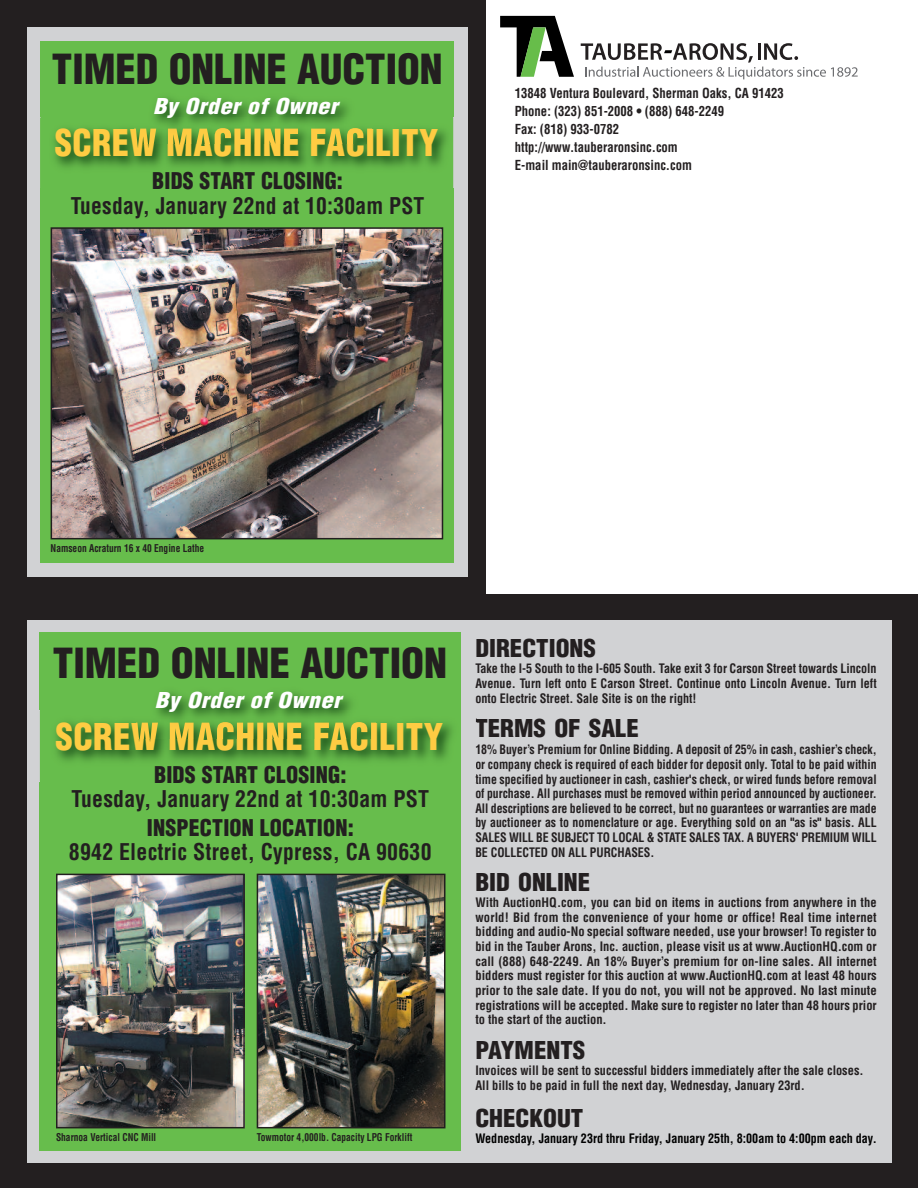
<style>
.page{position:relative;width:918px;height:1188px;background:#fff}
.page>*{position:absolute;margin:0;border:0;box-sizing:border-box;transform-origin:0 0}
.t1{font:900 condensed 40.5px "Helvetica";color:#231f20}
.t2{font:900 condensed 36px "Helvetica";letter-spacing:.015em;color:#fecc43;scale:.96 1}
.t3{font:900 condensed 36px "Helvetica";letter-spacing:.015em;color:#fecc43}
.t4{font:900 condensed 24px "Helvetica";color:#231f20;scale:1.04 1}
.t5{font:700 condensed 22.5px "Helvetica";letter-spacing:.01em;color:#231f20}
.t6{font:900 condensed 22.5px "Helvetica";letter-spacing:.01em;color:#231f20}
.t7{font:700 condensed 22.5px "Helvetica";letter-spacing:.01em;color:#231f20;scale:.96 1}
.t8{font:900 condensed 22.5px "Helvetica";letter-spacing:.01em;color:#231f20;scale:.96 1}
.t9{font:italic 900 condensed 21.3px "Helvetica";letter-spacing:.025em;color:#fff;scale:1.12 1}
.t10{font:italic 900 condensed 21.3px "Helvetica";letter-spacing:.025em;color:#fff;scale:1.13 1}
.t11{font:700 condensed 13.5px/18px "Helvetica";color:#231f20;scale:.94 1}
.t12{font:700 condensed 12.75px/14.7px "Helvetica";color:#231f20}
.t13{font:700 condensed 12.75px/14.7px "Helvetica";color:#231f20;text-align:justify;scale:.93 1}
.t14{font:700 condensed 12.75px/15px "Helvetica";color:#231f20;text-align:justify;scale:.95 1}
.t15{font:700 condensed 12.75px "Helvetica";color:#000;scale:.95 1}
.t16{font:700 condensed 10.5px "Helvetica";color:#231f20;scale:.9 1}
</style>
<div class="page">
<svg style="left:500px;top:16px;width:74px;height:61px"></svg>
<svg style="left:581px;top:43px;width:277px;height:36px"></svg>
<div style="left:0;top:0;width:486px;height:599px;background:#231f20"></div>
<div style="left:27px;top:27px;width:441px;height:550px;background:#d1d2d4"></div>
<div style="left:40px;top:41px;width:413px;height:521px;background:#67bd4c"></div>
<img style="left:54px;top:230px;width:386px;height:306px">
<div style="left:51px;top:227px;width:392px;height:312px;border:2px solid #231f20"></div>
<img style="left:40px;top:117px;width:414px;height:71px">
<div style="left:0;top:594px;width:918px;height:594px;background:#231f20"></div>
<div style="left:27px;top:621px;width:864px;height:542px;background:#d1d2d4"></div>
<div style="left:40px;top:633px;width:840px;height:518px;background:#67bd4c"></div>
<div style="left:461px;top:627px;width:427px;height:534px;background:#d1d2d4"></div>
<img style="left:59px;top:877px;width:183px;height:248px">
<div style="left:56px;top:874px;width:189px;height:254px;border:2px solid #231f20"></div>
<img style="left:260px;top:877px;width:182px;height:248px">
<div style="left:257px;top:874px;width:188px;height:254px;border:2px solid #231f20"></div>
<img style="left:135px;top:98px;width:237px;height:30px">
<img style="left:135px;top:128px;width:237px;height:16px">
<img style="left:39px;top:711px;width:437px;height:70px">
<svg style="left:476px;top:762px;width:1px;height:19px"></svg>
<img style="left:137px;top:692px;width:238px;height:30px">
<img style="left:137px;top:722px;width:238px;height:16px">
<h1 class="t1" style="left:52px;top:54px;width:392px">TIMED ONLINE AUCTION</h1>
<h3 class="t9" style="left:153px;top:98px;width:166px">By Order of Owner</h3>
<h2 class="t2" style="left:55px;top:129px;width:401px">SCREW MACHINE FACILITY</h2>
<h3 class="t8" style="left:152px;top:172px;width:200px">BIDS START CLOSING:</h3>
<h3 class="t7" style="left:71px;top:198px;width:370px">Tuesday, January 22nd at 10:30am PST</h3>
<p class="t11" style="left:515px;top:85px;width:288px">13848 Ventura Boulevard, Sherman Oaks, CA 91423<br>Phone: (323) 851-2008 • (888) 648-2249<br>Fax: (818) 933-0782 http://www.tauberaronsinc.com<br>E-mail main@tauberaronsinc.com</p>
<p class="t16" style="left:51px;top:544px;width:172px">Namseon Acraturn 16 x 40 Engine Lathe</p>
<h1 class="t1" style="left:53px;top:648px;width:396px">TIMED ONLINE AUCTION</h1>
<h3 class="t10" style="left:155px;top:692px;width:166px">By Order of Owner</h3>
<h2 class="t3" style="left:55px;top:723px;width:389px">SCREW MACHINE FACILITY</h2>
<h3 class="t6" style="left:154px;top:766px;width:194px">BIDS START CLOSING:</h3>
<h3 class="t5" style="left:72px;top:790px;width:359px">Tuesday, January 22nd at 10:30am PST</h3>
<h3 class="t6" style="left:147px;top:819px;width:209px">INSPECTION LOCATION:</h3>
<h3 class="t5" style="left:69px;top:843px;width:364px">8942 Electric Street, Cypress, CA 90630</h3>
<p class="t16" style="left:56px;top:1133px;width:113px">Sharnoa Vertical CNC Mill</p>
<p class="t16" style="left:257px;top:1133px;width:174px">Towmotor 4,000lb. Capacity LPG Forklift</p>
<h3 class="t4" style="left:475px;top:639px;width:117px">DIRECTIONS</h3>
<p class="t14" style="left:475px;top:662px;width:424px">Take the I-5 South to the I-605 South. Take exit 3 for Carson Street towards Lincoln Avenue. Turn left onto E Carson Street. Continue onto Lincoln Avenue. Turn left onto Electric Street. Sale Site is on the right!</p>
<h3 class="t4" style="left:475px;top:719px;width:159px">TERMS OF SALE</h3>
<p class="t13" style="left:475px;top:743px;width:433px">18% Buyer’s Premium for Online Bidding. A deposit of 25% in cash, cashier’s check, or company check is required of each bidder for deposit only. Total to be paid within time specified by auctioneer in cash, cashier's check, or wired funds before removal of purchase. All purchases must be removed within period announced by auctioneer.<br>All descriptions are believed to be correct, but no guarantees or warranties are made by auctioneer as to nomenclature or age. Everything sold on an "as is" basis. ALL SALES WILL BE SUBJECT TO LOCAL &amp; STATE SALES TAX. A BUYERS' PREMIUM WILL BE COLLECTED ON ALL PURCHASES.</p>
<h3 class="t4" style="left:475px;top:873px;width:112px">BID ONLINE</h3>
<p class="t12" style="left:475px;top:896px;width:403px;text-align:justify">With AuctionHQ.com, you can bid on items in auctions from anywhere in the world! Bid from the convenience of your home or office! Real time internet bidding and audio-No special software needed, use your browser! To register to bid in the Tauber Arons, Inc. auction, please visit us at www.AuctionHQ.com or call (888) 648-2249. An 18% Buyer’s premium for on-line sales. All internet bidders must register for this auction at www.AuctionHQ.com at least 48 hours prior to the sale date. If you do not, you will not be approved. No last minute registrations will be accepted. Make sure to register no later than 48 hours prior to the start of the auction.</p>
<h3 class="t4" style="left:475px;top:1041px;width:107px">PAYMENTS</h3>
<p class="t12" style="left:475px;top:1064px;width:390px">Invoices will be sent to successful bidders immediately after the sale closes.<br>All bills to be paid in full the next day, Wednesday, January 23rd.</p>
<h3 class="t4" style="left:475px;top:1109px;width:105px">CHECKOUT</h3>
<p class="t15" style="left:475px;top:1134px;width:424px">Wednesday, January 23rd thru Friday, January 25th, 8:00am to 4:00pm each day.</p>
</div>
